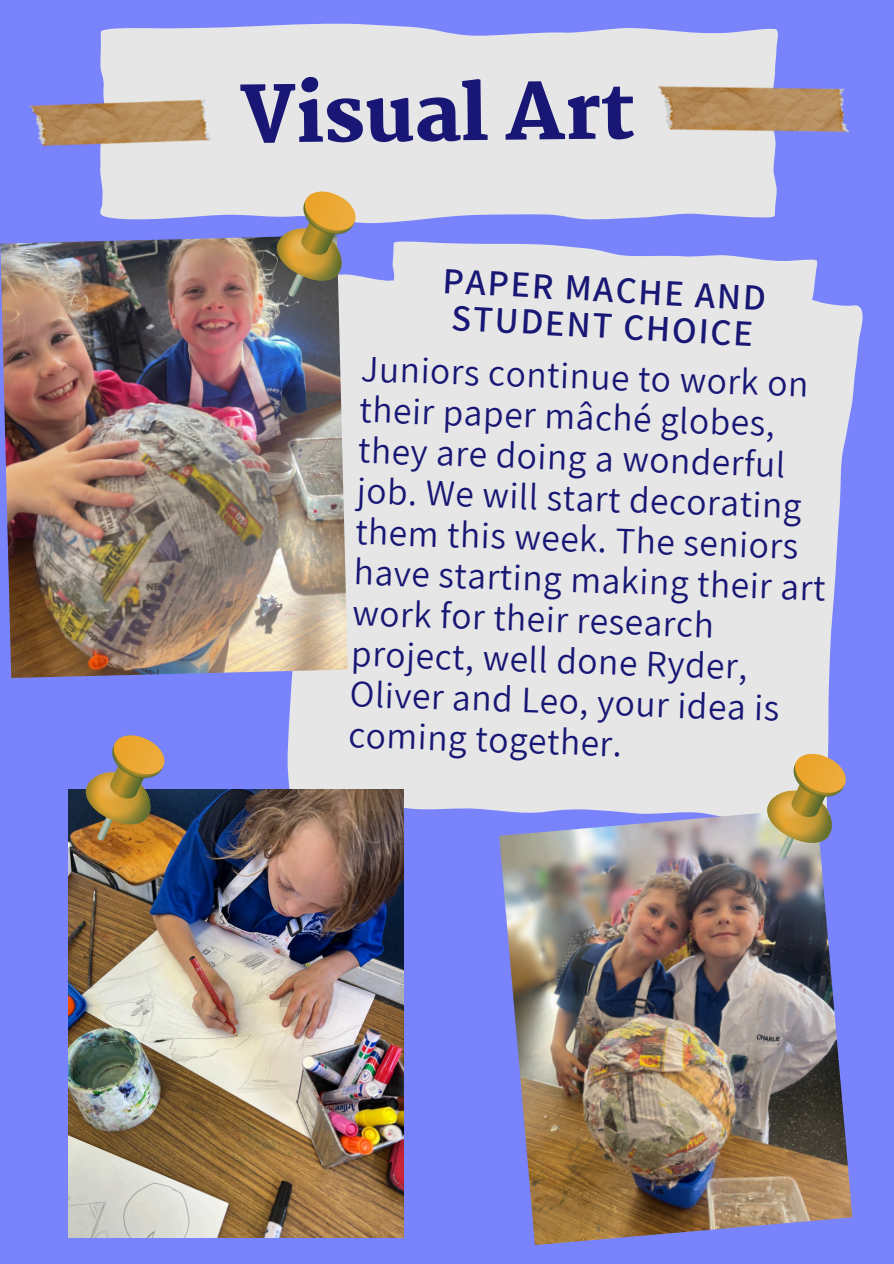
<style>
.page{position:relative;width:894px;height:1264px;background:#fff}
.page>*{position:absolute;margin:0;border:0;box-sizing:border-box;transform-origin:0 0}
.t1{font:800 76.5px "Martel";color:#181775}
.t2{font:37.2px/40.7px "Assistant";color:#181775}
.t3{font:600 36.75px/36.5px "Assistant";color:#181775}
</style>
<div class="page">
<div style="left:0;top:0;width:893px;height:1263px;background:#7983fc"></div>
<div style="left:287px;top:276px;width:576px;height:535px;background:#e6e6e6"></div>
<svg style="left:385px;top:241px;width:433px;height:145px;background:#dddee7"></svg>
<div style="left:229px;top:23px;width:415px;height:201px;background:#e6e6e6"></div>
<img style="left:644px;top:28px;width:206px;height:190px">
<img style="left:29px;top:27px;width:200px;height:193px">
<img style="left:499px;top:808px;width:353px;height:437px">
<svg style="left:756px;top:746px;width:95px;height:114px"></svg>
<img style="left:0;top:237px;width:347px;height:441px">
<svg style="left:266px;top:184px;width:96px;height:114px"></svg>
<img style="left:68px;top:789px;width:336px;height:448px">
<svg style="left:75px;top:735px;width:96px;height:106px"></svg>
<h2 class="t1" style="left:239px;top:73px;width:397px;rotate:-1deg">Visual Art</h2>
<p class="t3" style="left:444px;top:261px;width:325px;rotate:3deg">PAPER MACHE AND<br>STUDENT CHOICE</p>
<p class="t2" style="left:361px;top:347px;width:473px;rotate:2deg">Juniors continue to work on their paper mâché globes, they are doing a wonderful job. We will start decorating them this week. The seniors have starting making their art work for their research project, well done Ryder,<br>Oliver and Leo, your idea is coming together.</p>
</div>
